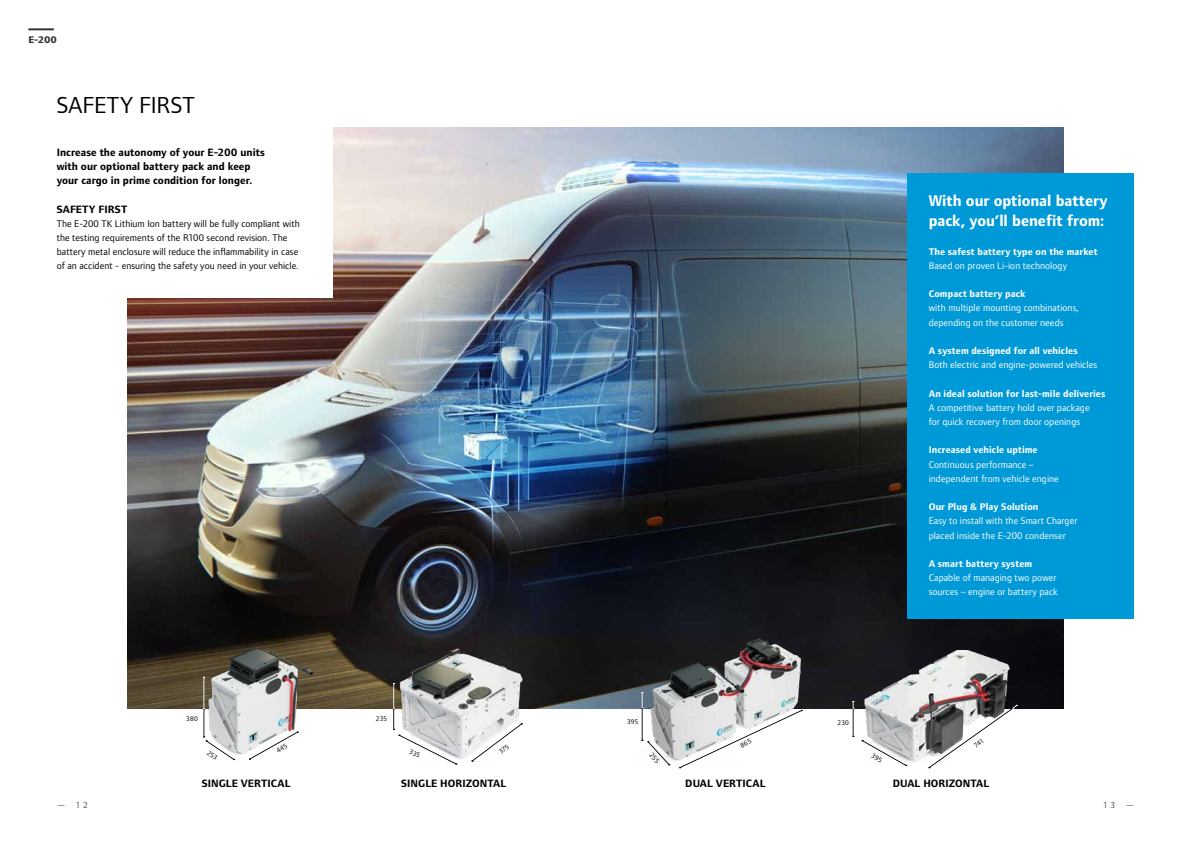
<style>
.page{position:relative;width:1191px;height:842px;background:#fff}
.page>*{position:absolute;margin:0;border:0;box-sizing:border-box;transform-origin:0 0}
.t1{font:24px "Foundry Form Sans";letter-spacing:.005em;color:#000}
.t2{font:700 16px/20px "Foundry Form Sans";letter-spacing:-.005em;color:#fff}
.t3{font:700 11px/14.2px "Foundry Form Sans";letter-spacing:.005em;color:#000}
.t4{font:10px/14.2px "Foundry Form Sans";letter-spacing:.005em;color:#fff}
.t5{font:10px/14.2px "Foundry Form Sans";letter-spacing:.005em;color:#000}
.t6{font:700 10px "Foundry Form Sans";letter-spacing:.005em;color:#fff}
.t7{font:800 10px "Foundry Form Sans";color:#343233}
.t8{font:9px "Foundry Form Sans";color:#4a4a49}
.t9{font:7px "Foundry Form Sans";letter-spacing:.015em;color:#000}
</style>
<div class="page">
<hr style="left:28px;top:28px;width:26px;height:2px;background:#343233">
<img style="left:128px;top:128px;width:935px;height:581px">
<div style="left:57px;top:85px;width:276px;height:213px;background:#fff"></div>
<div style="left:907px;top:173px;width:227px;height:445px;background:#0099d8"></div>
<img style="left:159px;top:647px;width:187px;height:114px">
<img style="left:360px;top:646px;width:187px;height:113px">
<img style="left:636px;top:627px;width:188px;height:139px">
<img style="left:847px;top:650px;width:187px;height:117px">
<svg style="left:852px;top:701px;width:2px;height:36px"></svg>
<svg style="left:249px;top:731px;width:49px;height:29px"></svg>
<svg style="left:471px;top:723px;width:51px;height:39px"></svg>
<svg style="left:203px;top:677px;width:32px;height:83px"></svg>
<svg style="left:393px;top:683px;width:64px;height:82px"></svg>
<svg style="left:679px;top:709px;width:123px;height:60px"></svg>
<svg style="left:641px;top:692px;width:29px;height:74px"></svg>
<svg style="left:928px;top:704px;width:89px;height:65px"></svg>
<svg style="left:861px;top:739px;width:46px;height:27px"></svg>
<p class="t7" style="left:28px;top:34px;width:30px">E-200</p>
<h1 class="t1" style="left:57px;top:91px;width:140px">SAFETY FIRST</h1>
<p class="t3" style="left:57px;top:145px;width:210px">Increase the autonomy of your E-200 units with our optional battery pack and keep your cargo in prime condition for longer.</p>
<p class="t3" style="left:57px;top:202px;width:72px">SAFETY FIRST</p>
<p class="t5" style="left:57px;top:216px;width:244px">The E-200 TK Lithium Ion battery will be fully compliant with the testing requirements of the R100 second revision. The battery metal enclosure will reduce the inflammability in case of an accident - ensuring the safety you need in your vehicle.</p>
<p class="t9" style="left:186px;top:715px;width:13px">380</p>
<p class="t9" style="left:376px;top:715px;width:13px">235</p>
<p class="t9" style="left:627px;top:717px;width:13px">395</p>
<p class="t9" style="left:837px;top:719px;width:13px">230</p>
<h2 class="t2" style="left:928px;top:191px;width:180px">With our optional battery pack, you’ll benefit from:</h2>
<p class="t6" style="left:928px;top:245px;width:170px">The safest battery type on the market</p>
<p class="t4" style="left:928px;top:258px;width:140px">Based on proven Li-ion technology</p>
<p class="t6" style="left:928px;top:288px;width:98px">Compact battery pack</p>
<p class="t4" style="left:928px;top:301px;width:152px">with multiple mounting combinations, depending on the customer needs</p>
<p class="t6" style="left:928px;top:345px;width:150px">A system designed for all vehicles</p>
<p class="t4" style="left:928px;top:358px;width:170px">Both electric and engine-powered vehicles</p>
<p class="t6" style="left:928px;top:387px;width:178px">An ideal solution for last-mile deliveries</p>
<p class="t4" style="left:928px;top:400px;width:162px">A competitive battery hold over package for quick recovery from door openings</p>
<p class="t6" style="left:928px;top:444px;width:110px">Increased vehicle uptime</p>
<p class="t4" style="left:928px;top:457px;width:132px">Continuous performance – independent from vehicle engine</p>
<p class="t6" style="left:928px;top:501px;width:111px">Our Plug &amp; Play Solution</p>
<p class="t4" style="left:928px;top:514px;width:150px">Easy to install with the Smart Charger placed inside the E-200 condenser</p>
<p class="t6" style="left:928px;top:558px;width:105px">A smart battery system</p>
<p class="t4" style="left:928px;top:571px;width:131px">Capable of managing two power sources – engine or battery pack</p>
<p class="t3" style="left:202px;top:776px;width:90px">SINGLE VERTICAL</p>
<p class="t3" style="left:401px;top:776px;width:106px">SINGLE HORIZONTAL</p>
<p class="t3" style="left:685px;top:776px;width:82px">DUAL VERTICAL</p>
<p class="t3" style="left:892px;top:776px;width:98px">DUAL HORIZONTAL</p>
<p class="t8" style="left:57px;top:800px;width:33px">— 12</p>
<p class="t8" style="left:1103px;top:800px;width:33px">13 —</p>
</div>
